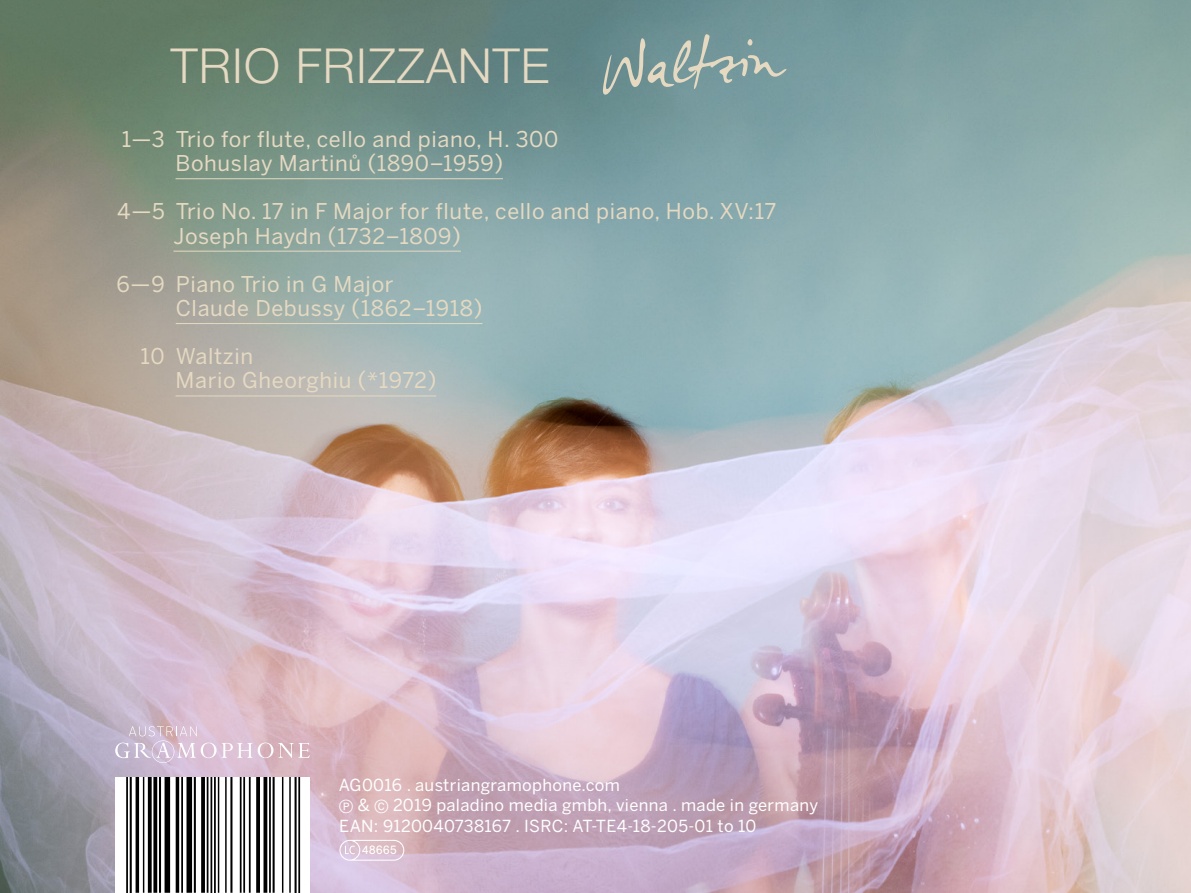
<style>
.page{position:relative;width:1191px;height:893px;background:#fff}
.page>*{position:absolute;margin:0;border:0;box-sizing:border-box;transform-origin:0 0}
.fließtext{font:300 48.3px "Helvetica Neue";letter-spacing:.025em;color:#e5d9c2}
.t1{font:21.6px/24.2px "Benton Sans";letter-spacing:.03em;color:#e5d9c2}
.t2{font:16.5px/20.2px "Benton Sans";letter-spacing:.02em;color:#fff}
.t3{font:12.75px "Nimbus San";letter-spacing:-.01em;color:#fff}
.s1{font-size:17.85px}
</style>
<div class="page">
<img style="left:0;top:0;width:1191px;height:893px">
<svg style="left:222px;top:743px;width:30px;height:15px"></svg>
<svg style="left:258px;top:743px;width:52px;height:15px"></svg>
<svg style="left:115px;top:726px;width:101px;height:37px;background:#d5c3d5"></svg>
<img style="left:115px;top:777px;width:195px;height:116px">
<svg style="left:339px;top:840px;width:65px;height:21px"></svg>
<hr style="left:175px;top:178px;width:328px;height:1px;background:#e5d9c2">
<hr style="left:173px;top:251px;width:288px;height:1px;background:#e5d9c2">
<hr style="left:176px;top:323px;width:306px;height:1px;background:#e5d9c2">
<hr style="left:175px;top:395px;width:261px;height:1px;background:#e5d9c2">
<svg style="left:602px;top:34px;width:184px;height:61px;background:#839f9e"></svg>
<p class="fließtext" style="left:171px;top:37px;width:380px">TRIO FRIZZANTE</p>
<p class="t1" style="left:122px;top:127px;width:438px;text-align:center">1—3 Trio for flute, cello and piano, H. 300<br>Bohuslay Martinů (1890–1959)</p>
<p class="t1" style="left:173px;top:200px;width:604px;text-indent:-56px">4—5 Trio No. 17 in F Major for flute, cello and piano, Hob. XV:17<br>Joseph Haydn (1732–1809)</p>
<p class="t1" style="left:176px;top:272px;width:308px;text-indent:-59px">6—9 Piano Trio in G Major<br>Claude Debussy (1862–1918)</p>
<p class="t1" style="left:175px;top:344px;width:262px;text-indent:-35px">10 Waltzin<br>Mario Gheorghiu (*1972)</p>
<p class="t2" style="left:339px;top:775px;width:283px">AG0016 . austriangramophone.com</p>
<p class="t2" style="left:338px;top:795px;width:481px"><span class="s1">℗</span> &amp; <span class="s1">©</span> 2019 paladino media gmbh, vienna . made in germany<br>EAN: 9120040738167 . ISRC: AT-TE4-18-205-01 to 10</p>
<p class="t3" style="left:362px;top:843px;width:37px">48665</p>
</div>
